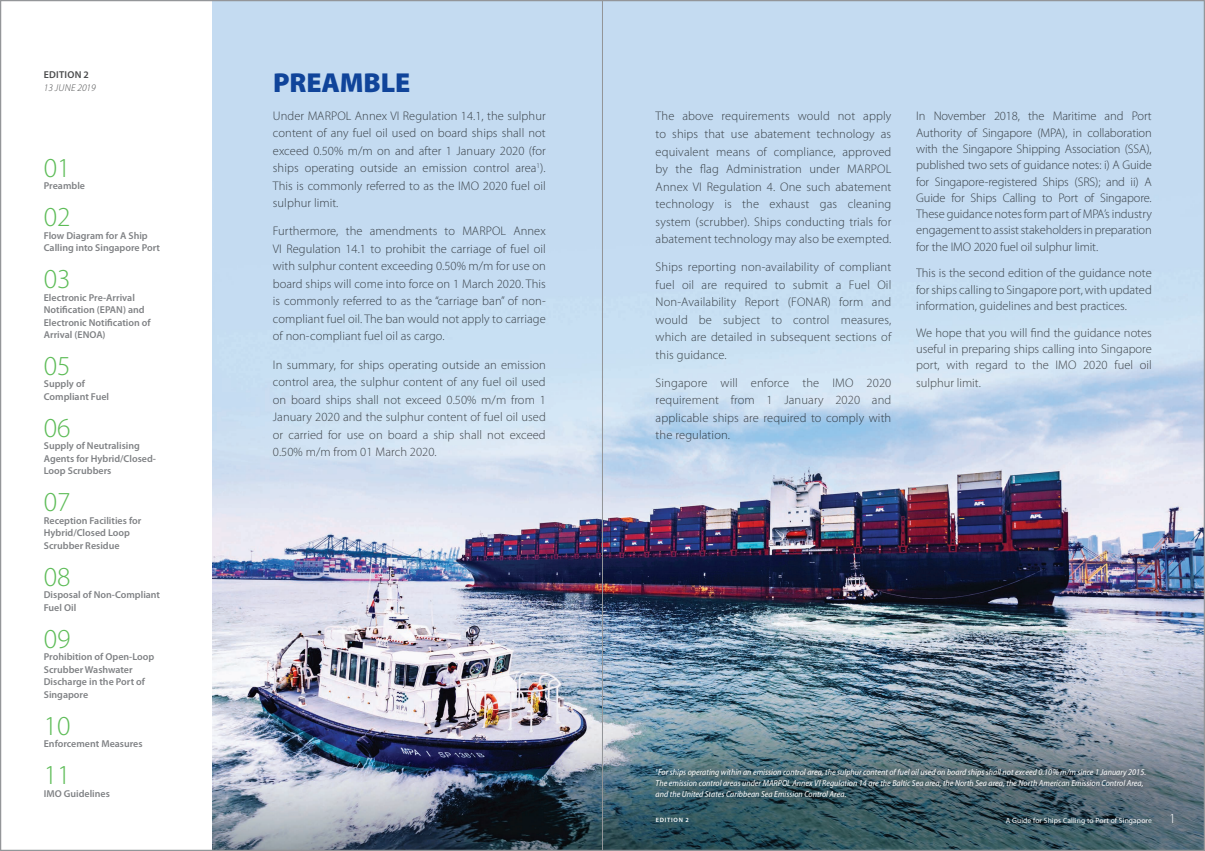
<style>
.page{position:relative;width:1205px;height:851px;background:#fff}
.page>*{position:absolute;margin:0;border:0;box-sizing:border-box;transform-origin:0 0}
.content_number{font:300 27.5px "Myriad Pro";color:#5dbc57}
.t1{font:900 27.5px "Myriad Pro";letter-spacing:-.005em;color:#1650a3}
.t2{font:300 13.75px "Myriad Pro";color:#fff}
.t3{font:300 12.5px/17.5px "Myriad Pro";letter-spacing:.005em;color:#4b4c4d;text-align:justify}
.content_bt{font:600 10px/12.5px "Myriad Pro";color:#808285}
.bt{font:italic 300 10px/12.5px "Myriad Pro";color:#4b4c4d}
.qr_code_text{font:italic semi-condensed 8.75px/10.6px "Myriad Pro";color:#fff}
.t4{font:7.5px "Myriad Pro";letter-spacing:.015em;color:#fff}
.t5{font:600 6.25px "Myriad Pro";letter-spacing:.12em;color:#fff}
.s1{font-weight:600;font-style:normal}
</style>
<div class="page">
<img style="left:213px;top:0;width:992px;height:850px">
<div style="left:650px;top:762px;width:503px;height:43px;background:#231f20;opacity:.75"></div>
<hr style="left:602px;top:0;width:1px;height:850px;background:#939598">
<p class="bt" style="left:44px;top:69px;width:54px"><span class="s1">EDITION 2<br></span>13 JUNE 2019</p>
<p class="content_number" style="left:44px;top:152px;width:28px">01</p>
<p class="content_bt" style="left:44px;top:180px;width:43px">Preamble</p>
<p class="content_number" style="left:44px;top:202px;width:28px">02</p>
<p class="content_bt" style="left:44px;top:229px;width:118px">Flow Diagram for A Ship<br>Calling into Singapore Port</p>
<p class="content_number" style="left:44px;top:264px;width:28px">03</p>
<p class="content_bt" style="left:44px;top:291px;width:108px">Electronic Pre-Arrival<br>Notification (EPAN) and<br>Electronic Notification of<br>Arrival (ENOA)</p>
<p class="content_number" style="left:44px;top:350px;width:28px">05</p>
<p class="content_bt" style="left:44px;top:378px;width:67px">Supply of<br>Compliant Fuel</p>
<p class="content_number" style="left:44px;top:412px;width:28px">06</p>
<p class="content_bt" style="left:44px;top:440px;width:114px">Supply of Neutralising<br>Agents for Hybrid/Closed-<br>Loop Scrubbers</p>
<p class="content_number" style="left:44px;top:487px;width:28px">07</p>
<p class="content_bt" style="left:44px;top:514px;width:99px">Reception Facilities for<br>Hybrid/Closed Loop<br>Scrubber Residue</p>
<p class="content_number" style="left:44px;top:561px;width:28px">08</p>
<p class="content_bt" style="left:44px;top:588px;width:118px">Disposal of Non-Compliant<br>Fuel Oil</p>
<p class="content_number" style="left:44px;top:623px;width:28px">09</p>
<p class="content_bt" style="left:44px;top:650px;width:112px">Prohibition of Open-Loop<br>Scrubber Washwater<br>Discharge in the Port of<br>Singapore</p>
<p class="content_number" style="left:44px;top:710px;width:28px">10</p>
<p class="content_bt" style="left:44px;top:737px;width:100px">Enforcement Measures</p>
<p class="content_number" style="left:44px;top:759px;width:28px">11</p>
<p class="content_bt" style="left:44px;top:787px;width:68px">IMO Guidelines</p>
<h1 class="t1" style="left:273px;top:67px;width:139px">PREAMBLE</h1>
<p class="t3" style="left:273px;top:107px;width:274px">Under MARPOL Annex VI Regulation 14.1, the sulphur content of any fuel oil used on board ships shall not exceed 0.50% m/m on and after 1 January 2020 (for ships operating outside an emission control area<sup>1</sup>).<br>This is commonly referred to as the IMO 2020 fuel oil sulphur limit.</p>
<p class="t3" style="left:273px;top:223px;width:274px">Furthermore, the amendments to MARPOL Annex VI Regulation 14.1 to prohibit the carriage of fuel oil with sulphur content exceeding 0.50% m/m for use on board ships will come into force on 1 March 2020. This is commonly referred to as the “carriage ban” of non&shy;compliant fuel oil. The ban would not apply to carriage of non-compliant fuel oil as cargo.</p>
<p class="t3" style="left:273px;top:356px;width:274px">In summary, for ships operating outside an emission control area, the sulphur content of any fuel oil used on board ships shall not exceed 0.50% m/m from 1<br>January 2020 and the sulphur content of fuel oil used or carried for use on board a ship shall not exceed 0.50% m/m from 01 March 2020.</p>
<p class="t3" style="left:656px;top:108px;width:237px">The above requirements would not apply to ships that use abatement technology as equivalent means of compliance, approved by the flag Administration under MARPOL Annex VI Regulation 4. One such abatement technology is the exhaust gas cleaning system (scrubber). Ships conducting trials for abatement technology may also be exempted.</p>
<p class="t3" style="left:656px;top:258px;width:237px">Ships reporting non-availability of compliant fuel oil are required to submit a Fuel Oil Non-Availability Report (FONAR) form and would be subject to control measures, which are detailed in subsequent sections of this guidance.</p>
<p class="t3" style="left:656px;top:374px;width:237px">Singapore will enforce the IMO 2020 requirement from 1 January 2020 and applicable ships are required to comply with the regulation.</p>
<p class="t3" style="left:916px;top:108px;width:237px;line-height:16.2px">In November 2018, the Maritime and Port Authority of Singapore (MPA), in collaboration with the Singapore Shipping Association (SSA), published two sets of guidance notes: i) A Guide for Singapore-registered Ships (SRS); and ii) A Guide for Ships Calling to Port of Singapore.<br>These guidance notes form part of MPA’s industry engagement to assist stakeholders in preparation for the IMO 2020 fuel oil sulphur limit.</p>
<p class="t3" style="left:916px;top:265px;width:237px;line-height:16.2px">This is the second edition of the guidance note for ships calling to Singapore port, with updated information, guidelines and best practices.</p>
<p class="t3" style="left:916px;top:325px;width:237px;line-height:16.2px">We hope that you will find the guidance notes useful in preparing ships calling into Singapore port, with regard to the IMO 2020 fuel oil</p>
<p class="t3" style="left:916px;top:374px;width:66px">sulphur limit.</p>
<p class="qr_code_text" style="left:656px;top:767px;width:492px"><sup>1</sup>For ships operating within an emission control area, the sulphur content of fuel oil used on board ships shall not exceed 0.10% m/m since 1 January 2015.<br>The emission control areas under MARPOL Annex VI Regulation 14 are the Baltic Sea area, the North Sea area, the North American Emission Control Area, and the United States Caribbean Sea Emission Control Area.</p>
<p class="t5" style="left:656px;top:816px;width:35px">EDITION 2</p>
<p class="t4" style="left:1006px;top:816px;width:148px">A Guide for Ships Calling to Port of Singapore</p>
<p class="t2" style="left:1169px;top:810px;width:8px">1</p>
</div>
